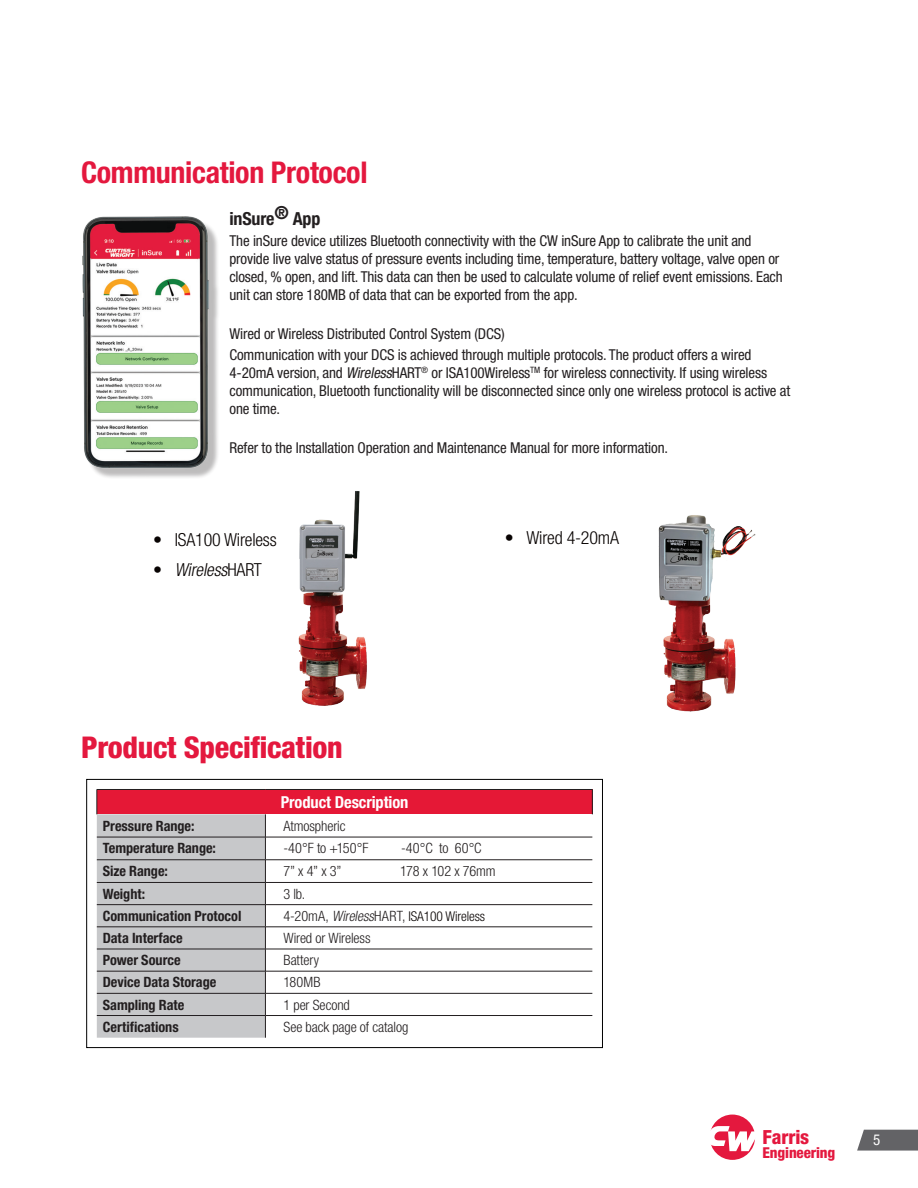
<style>
.page{position:relative;width:918px;height:1188px;background:#fff}
.page>*{position:absolute;margin:0;border:0;box-sizing:border-box;transform-origin:0 0}
.t1{font:700 condensed 30px "Helvetica Neue LT Std";letter-spacing:-.01em;color:#e4183e}
.t2{font:800 condensed 30px "Helvetica Neue LT Std";letter-spacing:-.01em;color:#e4183e}
.t3{font:800 condensed 19.5px "Helvetica Neue LT Std";letter-spacing:-.01em;color:#e4183e}
.t4{font:300 condensed 18px "Helvetica Neue LT Std";letter-spacing:-.01em;color:#080302}
.t5{font:italic 300 condensed 18px "Helvetica Neue LT Std";color:#080302}
.t6{font:700 condensed 18px "Helvetica Neue LT Std";letter-spacing:-.01em;color:#231f20}
.AM_Table_Header{font:700 condensed 16.5px "Helvetica Neue LT Std";letter-spacing:-.005em;color:#fff}
.t7{font:condensed 15px/18px "Helvetica Neue LT Std";letter-spacing:-.01em;color:#231f20}
.t8{font:800 condensed 15px "Helvetica Neue LT Std";letter-spacing:-.01em;color:#e4183e}
.t9{font:condensed 15px "Helvetica Neue LT Std";color:#fff}
.AM_Table_Header-2{font:700 condensed 14.25px "Helvetica Neue LT Std";color:#231f20}
.AM_Table_Body{font:300 condensed 14.25px "Helvetica Neue LT Std";letter-spacing:-.005em;color:#231f20}
.AM_Table_Body-2{font:300 condensed 13.5px "Helvetica Neue LT Std";letter-spacing:-.01em;color:#080302}
.s1{font-style:italic}
.s2{font-style:normal}
.s3{font-size:14.25px;color:#231f20}
.s4{font-style:italic;font-size:14.25px;color:#231f20}
</style>
<div class="page">
<div style="left:710px;top:1115px;width:45px;height:45px;background:#e4183e;border-radius:50%"></div>
<svg style="left:710px;top:1126px;width:45px;height:25px"></svg>
<svg style="left:857px;top:1130px;width:61px;height:21px"></svg>
<img style="left:298px;top:491px;width:69px;height:215px">
<img style="left:658px;top:515px;width:98px;height:197px">
<div style="left:97px;top:789px;width:495px;height:25px;background:#e51836"></div>
<svg style="left:592px;top:790px;width:1px;height:24px"></svg>
<hr style="left:97px;top:789px;width:168px;height:1px;background:#231f20">
<hr style="left:265px;top:789px;width:328px;height:1px;background:#231f20">
<svg style="left:97px;top:790px;width:169px;height:248px"></svg>
<hr style="left:97px;top:837px;width:168px;height:1px;background:#231f20">
<hr style="left:265px;top:837px;width:327px;height:1px;background:#231f20">
<hr style="left:97px;top:860px;width:168px;height:1px;background:#231f20">
<hr style="left:265px;top:860px;width:327px;height:1px;background:#231f20">
<hr style="left:97px;top:882px;width:168px;height:1px;background:#231f20">
<hr style="left:265px;top:882px;width:327px;height:1px;background:#231f20">
<hr style="left:97px;top:904px;width:168px;height:1px;background:#231f20">
<hr style="left:265px;top:904px;width:327px;height:1px;background:#231f20">
<hr style="left:97px;top:927px;width:168px;height:1px;background:#231f20">
<hr style="left:265px;top:927px;width:327px;height:1px;background:#231f20">
<hr style="left:97px;top:949px;width:168px;height:1px;background:#231f20">
<hr style="left:265px;top:949px;width:327px;height:1px;background:#231f20">
<hr style="left:97px;top:971px;width:168px;height:1px;background:#231f20">
<hr style="left:265px;top:971px;width:327px;height:1px;background:#231f20">
<hr style="left:97px;top:993px;width:168px;height:1px;background:#231f20">
<hr style="left:265px;top:993px;width:327px;height:1px;background:#231f20">
<hr style="left:97px;top:1015px;width:168px;height:1px;background:#231f20">
<hr style="left:265px;top:1015px;width:327px;height:1px;background:#231f20">
<div style="left:86px;top:779px;width:517px;height:269px;border:1px solid #000"></div>
<div style="left:86px;top:220px;width:134px;height:259px;background:#231f20;opacity:.3"></div>
<img style="left:82px;top:217px;width:133px;height:256px">
<p class="t1" style="left:81px;top:155px;width:288px">Communication Protocol</p>
<p class="t6" style="left:230px;top:207px;width:92px">inSure® App</p>
<p class="t7" style="left:230px;top:231px;width:555px">The inSure device utilizes Bluetooth connectivity with the CW inSure App to calibrate the unit and provide live valve status of pressure events including time, temperature, battery voltage, valve open or closed, % open, and lift. This data can then be used to calculate volume of relief event emissions. Each unit can store 180MB of data that can be exported from the app.</p>
<p class="t7" style="left:230px;top:324px;width:277px">Wired or Wireless Distributed Control System (DCS)</p>
<p class="t7" style="left:230px;top:345px;width:563px">Communication with your DCS is achieved through multiple protocols. The product offers a wired 4-20mA version, and <span class="s1">Wireless</span>HART<sup>®</sup> or ISA100Wireless<sup>TM</sup> for wireless connectivity. If using wireless communication, Bluetooth functionality will be disconnected since only one wireless protocol is active at one time.</p>
<p class="t7" style="left:230px;top:438px;width:440px">Refer to the Installation Operation and Maintenance Manual for more information.</p>
<p class="t4" style="left:153px;top:529px;width:125px">• ISA100 Wireless</p>
<p class="t5" style="left:153px;top:559px;width:110px"><span class="s2">•</span> Wireless<span class="s2">H A RT</span></p>
<p class="t4" style="left:505px;top:527px;width:116px">• Wired 4-20mA</p>
<p class="t2" style="left:81px;top:729px;width:263px">Product Specification</p>
<p class="AM_Table_Header" style="left:281px;top:792px;width:129px">Product Description</p>
<p class="AM_Table_Header-2" style="left:103px;top:817px;width:93px">Pressure Range:</p>
<p class="AM_Table_Body" style="left:283px;top:818px;width:64px">Atmospheric</p>
<p class="AM_Table_Header-2" style="left:103px;top:840px;width:115px">Temperature Range:</p>
<p class="AM_Table_Body" style="left:283px;top:840px;width:87px">-40°F to +150°F</p>
<p class="AM_Table_Body" style="left:401px;top:840px;width:82px">-40°C to 60°C</p>
<p class="AM_Table_Header-2" style="left:103px;top:863px;width:67px">Size Range:</p>
<p class="AM_Table_Body" style="left:283px;top:863px;width:60px">7” x 4” x 3”</p>
<p class="AM_Table_Body" style="left:400px;top:863px;width:97px">178 x 102 x 76mm</p>
<p class="AM_Table_Header-2" style="left:103px;top:885px;width:44px">Weight:</p>
<p class="AM_Table_Body" style="left:283px;top:885px;width:23px">3 lb.</p>
<p class="AM_Table_Header-2" style="left:103px;top:907px;width:140px">Communication Protocol</p>
<p class="AM_Table_Body-2" style="left:283px;top:908px;width:203px"><span class="s3">4-20mA,</span> <span class="s4">Wireless</span><span class="s3">HART,</span> ISA100 Wireless</p>
<p class="AM_Table_Header-2" style="left:103px;top:929px;width:82px">Data Interface</p>
<p class="AM_Table_Body" style="left:283px;top:930px;width:89px">Wired or Wireless</p>
<p class="AM_Table_Header-2" style="left:103px;top:951px;width:79px">Power Source</p>
<p class="AM_Table_Body" style="left:283px;top:952px;width:37px">Battery</p>
<p class="AM_Table_Header-2" style="left:103px;top:974px;width:115px">Device Data Storage</p>
<p class="AM_Table_Body" style="left:283px;top:974px;width:39px">180MB</p>
<p class="AM_Table_Header-2" style="left:103px;top:996px;width:83px">Sampling Rate</p>
<p class="AM_Table_Body" style="left:283px;top:996px;width:68px">1 per Second</p>
<p class="AM_Table_Header-2" style="left:103px;top:1018px;width:77px">Certifications</p>
<p class="AM_Table_Body" style="left:283px;top:1018px;width:126px">See back page of catalog</p>
<h2 class="t3" style="left:763px;top:1125px;width:48px">Farris</h2>
<p class="t8" style="left:763px;top:1143px;width:74px">Engineering</p>
<p class="t9" style="left:873px;top:1131px;width:9px">5</p>
</div>
